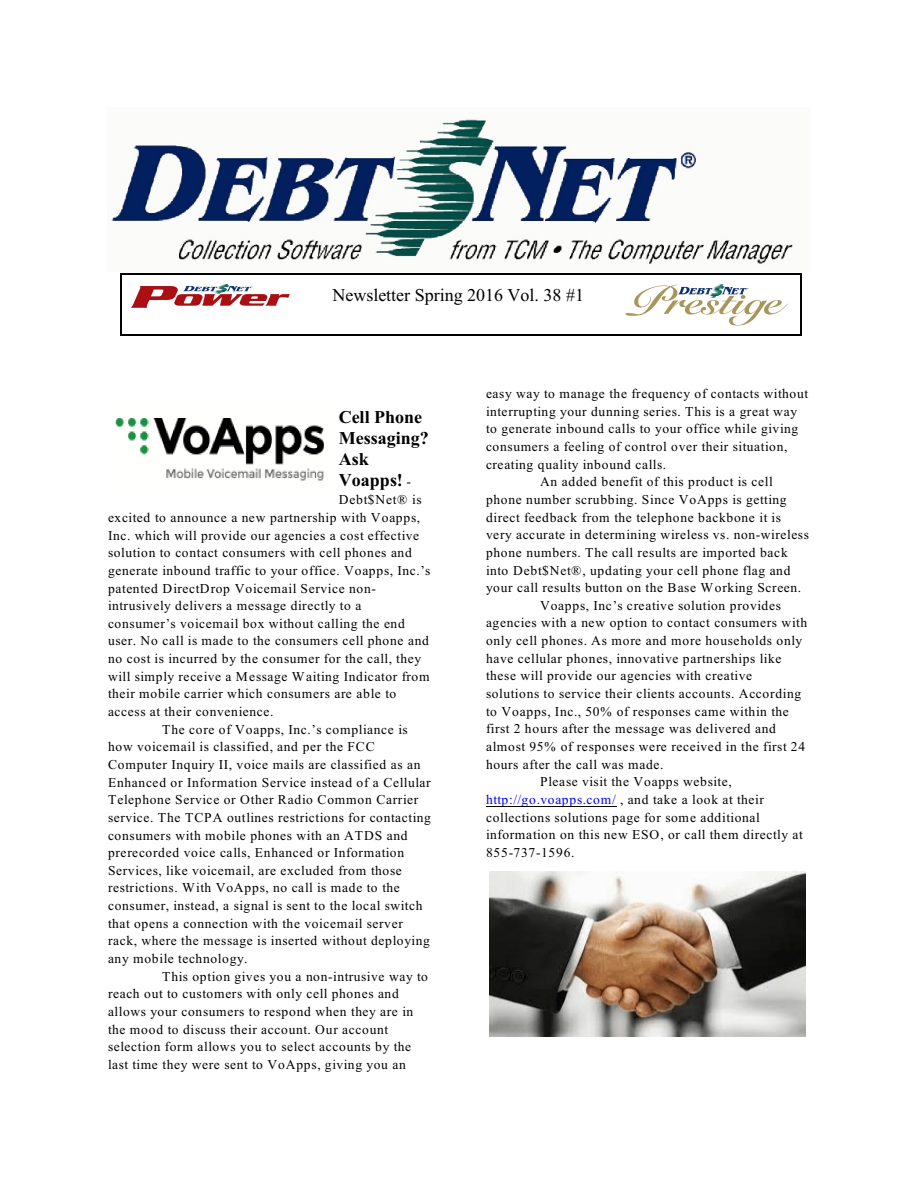
<style>
.page{position:relative;width:918px;height:1188px;background:#fff}
.page>*{position:absolute;margin:0;border:0;box-sizing:border-box;transform-origin:0 0}
.t1{font:700 18px/21.3px "Times New Roman";color:#000}
.t2{font:18px "Times New Roman";color:#000}
.t3{font:13.5px "Times New Roman";letter-spacing:.045em;color:#000}
.t4{font:13.5px "Times New Roman";letter-spacing:.045em;color:#00f}
.s1{font-weight:400;font-size:13.5px}
.s2{color:#000}
</style>
<div class="page">
<hr style="left:486px;top:806px;width:130px;height:1px;background:#000">
<img style="left:111px;top:119px;width:682px;height:145px">
<img style="left:625px;top:284px;width:163px;height:41px">
<img style="left:131px;top:284px;width:159px;height:24px">
<hr style="left:120px;top:274px;width:2px;height:61px;background:#000">
<hr style="left:801px;top:274px;width:1px;height:61px;background:#000">
<hr style="left:120px;top:274px;width:682px;height:1px;background:#000">
<hr style="left:120px;top:334px;width:682px;height:2px;background:#000">
<img style="left:115px;top:418px;width:209px;height:63px">
<img style="left:490px;top:872px;width:316px;height:165px">
<h1 class="t2" style="left:332px;top:289px;width:253px">Newsletter Spring 2016 Vol. 38 #1</h1>
<h1 class="t1" style="left:339px;top:408px;width:91px">Cell Phone<br>Messaging?<br>Ask<br>Voapps! <span class="s1">-</span></h1>
<p class="t3" style="left:339px;top:495px;width:84px">Debt$Net® is</p>
<p class="t3" style="left:108px;top:513px;width:314px">excited to announce a new partnership with Voapps,</p>
<p class="t3" style="left:108px;top:530px;width:313px">Inc. which will provide our agencies a cost effective</p>
<p class="t3" style="left:108px;top:548px;width:305px">solution to contact consumers with cell phones and</p>
<p class="t3" style="left:108px;top:566px;width:324px">generate inbound traffic to your office. Voapps, Inc.’s</p>
<p class="t3" style="left:108px;top:583px;width:270px">patented DirectDrop Voicemail Service non-</p>
<p class="t3" style="left:108px;top:601px;width:255px">intrusively delivers a message directly to a</p>
<p class="t3" style="left:108px;top:618px;width:298px">consumer’s voicemail box without calling the end</p>
<p class="t3" style="left:108px;top:636px;width:322px">user. No call is made to the consumers cell phone and</p>
<p class="t3" style="left:108px;top:654px;width:315px">no cost is incurred by the consumer for the call, they</p>
<p class="t3" style="left:108px;top:671px;width:323px">will simply receive a Message Waiting Indicator from</p>
<p class="t3" style="left:108px;top:689px;width:290px">their mobile carrier which consumers are able to</p>
<p class="t3" style="left:108px;top:707px;width:167px">access at their convenience.</p>
<p class="t3" style="left:162px;top:724px;width:247px">The core of Voapps, Inc.’s compliance is</p>
<p class="t3" style="left:108px;top:742px;width:268px">how voicemail is classified, and per the FCC</p>
<p class="t3" style="left:108px;top:760px;width:314px">Computer Inquiry II, voice mails are classified as an</p>
<p class="t3" style="left:108px;top:777px;width:324px">Enhanced or Information Service instead of a Cellular</p>
<p class="t3" style="left:108px;top:795px;width:312px">Telephone Service or Other Radio Common Carrier</p>
<p class="t3" style="left:108px;top:813px;width:325px">service. The TCPA outlines restrictions for contacting</p>
<p class="t3" style="left:108px;top:830px;width:301px">consumers with mobile phones with an ATDS and</p>
<p class="t3" style="left:108px;top:848px;width:298px">prerecorded voice calls, Enhanced or Information</p>
<p class="t3" style="left:108px;top:865px;width:295px">Services, like voicemail, are excluded from those</p>
<p class="t3" style="left:108px;top:883px;width:293px">restrictions. With VoApps, no call is made to the</p>
<p class="t3" style="left:108px;top:901px;width:316px">consumer, instead, a signal is sent to the local switch</p>
<p class="t3" style="left:108px;top:918px;width:296px">that opens a connection with the voicemail server</p>
<p class="t3" style="left:108px;top:936px;width:323px">rack, where the message is inserted without deploying</p>
<p class="t3" style="left:108px;top:954px;width:141px">any mobile technology.</p>
<p class="t3" style="left:162px;top:971px;width:268px">This option gives you a non-intrusive way to</p>
<p class="t3" style="left:108px;top:989px;width:292px">reach out to customers with only cell phones and</p>
<p class="t3" style="left:108px;top:1007px;width:307px">allows your consumers to respond when they are in</p>
<p class="t3" style="left:108px;top:1024px;width:282px">the mood to discuss their account. Our account</p>
<p class="t3" style="left:108px;top:1042px;width:305px">selection form allows you to select accounts by the</p>
<p class="t3" style="left:108px;top:1059px;width:299px">last time they were sent to VoApps, giving you an</p>
<p class="t3" style="left:486px;top:389px;width:324px">easy way to manage the frequency of contacts without</p>
<p class="t3" style="left:486px;top:406px;width:313px">interrupting your dunning series. This is a great way</p>
<p class="t3" style="left:486px;top:424px;width:314px">to generate inbound calls to your office while giving</p>
<p class="t3" style="left:486px;top:442px;width:303px">consumers a feeling of control over their situation,</p>
<p class="t3" style="left:486px;top:459px;width:182px">creating quality inbound calls.</p>
<p class="t3" style="left:540px;top:477px;width:234px">An added benefit of this product is cell</p>
<p class="t3" style="left:486px;top:495px;width:302px">phone number scrubbing. Since VoApps is getting</p>
<p class="t3" style="left:486px;top:512px;width:296px">direct feedback from the telephone backbone it is</p>
<p class="t3" style="left:486px;top:530px;width:324px">very accurate in determining wireless vs. non-wireless</p>
<p class="t3" style="left:486px;top:548px;width:303px">phone numbers. The call results are imported back</p>
<p class="t3" style="left:486px;top:565px;width:306px">into Debt$Net®, updating your cell phone flag and</p>
<p class="t3" style="left:486px;top:583px;width:317px">your call results button on the Base Working Screen.</p>
<p class="t3" style="left:540px;top:600px;width:243px">Voapps, Inc’s creative solution provides</p>
<p class="t3" style="left:486px;top:618px;width:323px">agencies with a new option to contact consumers with</p>
<p class="t3" style="left:486px;top:636px;width:318px">only cell phones. As more and more households only</p>
<p class="t3" style="left:486px;top:653px;width:297px">have cellular phones, innovative partnerships like</p>
<p class="t3" style="left:486px;top:671px;width:268px">these will provide our agencies with creative</p>
<p class="t3" style="left:486px;top:689px;width:317px">solutions to service their clients accounts. According</p>
<p class="t3" style="left:486px;top:706px;width:304px">to Voapps, Inc., 50% of responses came within the</p>
<p class="t3" style="left:486px;top:724px;width:292px">first 2 hours after the message was delivered and</p>
<p class="t3" style="left:486px;top:742px;width:321px">almost 95% of responses were received in the first 24</p>
<p class="t3" style="left:486px;top:759px;width:179px">hours after the call was made.</p>
<p class="t3" style="left:540px;top:777px;width:193px">Please visit the Voapps website,</p>
<p class="t4" style="left:486px;top:795px;width:279px">http://go.voapps.com/ <span class="s2">, and take a look at their</span></p>
<p class="t3" style="left:486px;top:812px;width:276px">collections solutions page for some additional</p>
<p class="t3" style="left:486px;top:830px;width:318px">information on this new ESO, or call them directly at</p>
<p class="t3" style="left:486px;top:847px;width:90px">855-737-1596.</p>
</div>
